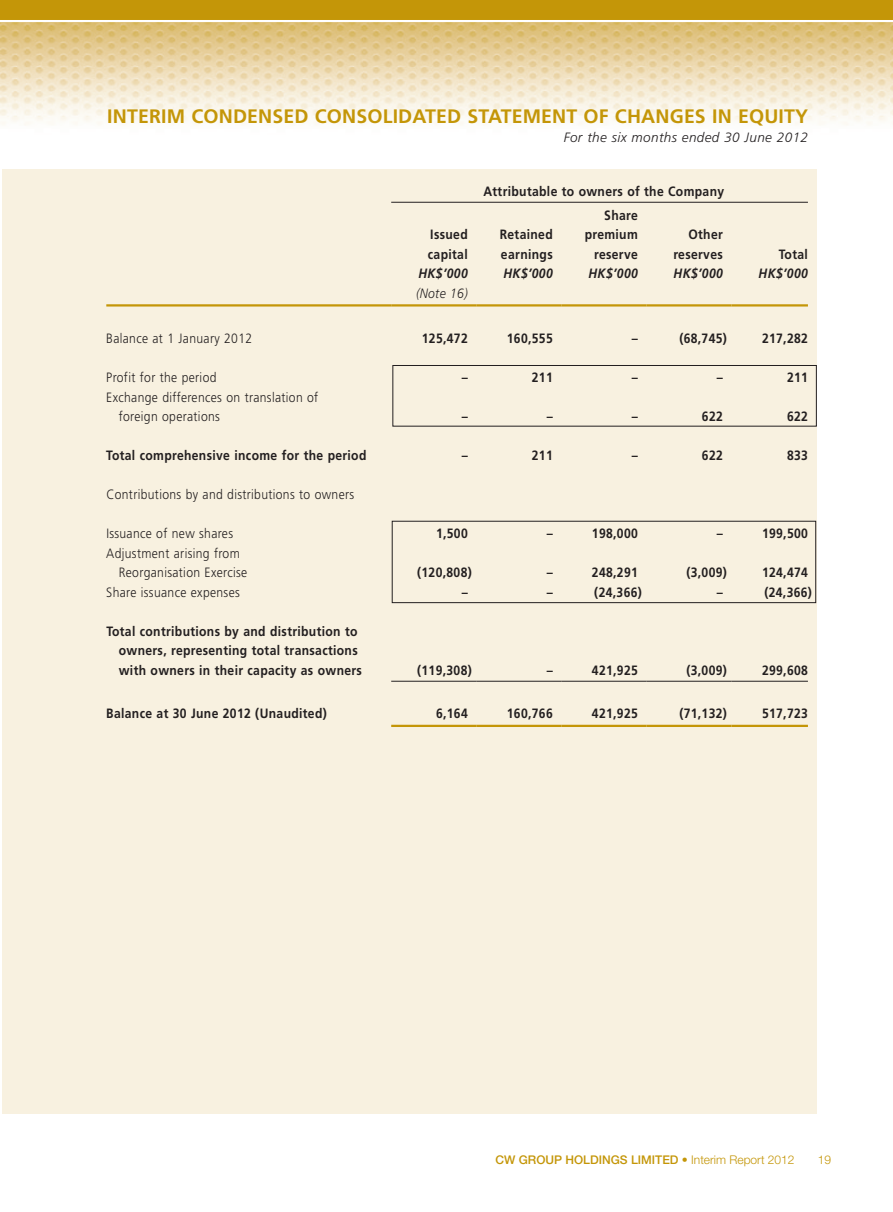
<style>
.page{position:relative;width:893px;height:1212px;background:#fff}
.page>*{position:absolute;margin:0;border:0;box-sizing:border-box;transform-origin:0 0}
.t1{font:700 19.5px "Frutiger LT Std";letter-spacing:.01em;color:#c49608}
.t2{font:700 13.5px/19.5px "Frutiger LT Std";letter-spacing:.03em;color:#231f20;scale:.9 1}
.t3{font:300 13.5px/19.5px "Frutiger LT Std";letter-spacing:.03em;color:#231f20;scale:.9 1}
.t4{font:italic 700 13.5px "Frutiger LT Std";letter-spacing:.03em;color:#231f20;scale:.9 1}
.t5{font:italic 300 13.5px "Frutiger LT Std";letter-spacing:.03em;color:#231f20}
.t6{font:italic 300 13.5px "Frutiger LT Std";letter-spacing:.03em;color:#231f20;scale:.9 1}
.t7{font:500 12px "Helvetica Neue LT Std";color:#c49608}
.t8{font:300 12px "Helvetica Neue LT Std";color:#c49608}
.s1{font-weight:300}
</style>
<div class="page">
<img style="left:0;top:22px;width:893px;height:157px">
<div style="left:0;top:0;width:893px;height:21px;background:#c49608"></div>
<div style="left:2px;top:170px;width:814px;height:944px;background:#f8f1e0"></div>
<hr style="left:0;top:20px;width:893px;height:2px;background:#fff">
<hr style="left:391px;top:202px;width:417px;height:1px;background:#231f20">
<hr style="left:106px;top:304px;width:285px;height:2px;background:#c49608">
<hr style="left:391px;top:304px;width:85px;height:2px;background:#c49608">
<hr style="left:476px;top:304px;width:85px;height:2px;background:#c49608">
<hr style="left:561px;top:304px;width:85px;height:2px;background:#c49608">
<hr style="left:646px;top:304px;width:85px;height:2px;background:#c49608">
<hr style="left:731px;top:304px;width:77px;height:2px;background:#c49608">
<hr style="left:391px;top:681px;width:85px;height:1px;background:#231f20">
<hr style="left:476px;top:681px;width:85px;height:1px;background:#231f20">
<hr style="left:561px;top:681px;width:85px;height:1px;background:#231f20">
<hr style="left:646px;top:681px;width:85px;height:1px;background:#231f20">
<hr style="left:731px;top:681px;width:77px;height:1px;background:#231f20">
<hr style="left:391px;top:725px;width:85px;height:2px;background:#c49608">
<hr style="left:476px;top:725px;width:85px;height:2px;background:#c49608">
<hr style="left:561px;top:725px;width:85px;height:2px;background:#c49608">
<hr style="left:646px;top:725px;width:85px;height:2px;background:#c49608">
<hr style="left:731px;top:725px;width:77px;height:2px;background:#c49608">
<div style="left:392px;top:365px;width:425px;height:61px;border:1px solid #231f20"></div>
<div style="left:392px;top:521px;width:424px;height:82px;border:1px solid #231f20"></div>
<h1 class="t1" style="left:107px;top:104px;width:702px">INTERIM CONDENSED CONSOLIDATED STATEMENT OF CHANGES IN EQUITY</h1>
<p class="t5" style="left:564px;top:130px;width:246px">For the six months ended 30 June 2012</p>
<p class="t2" style="left:483px;top:181px;width:269px">Attributable to owners of the Company</p>
<p class="t2" style="left:428px;top:225px;width:46px">Issued capital</p>
<p class="t2" style="left:500px;top:225px;width:60px">Retained earnings</p>
<p class="t2" style="left:585px;top:205px;width:61px;text-align:right">Share premium reserve</p>
<p class="t2" style="left:673px;top:225px;width:56px;text-align:right">Other reserves</p>
<p class="t2" style="left:779px;top:244px;width:34px">Total</p>
<p class="t4" style="left:418px;top:266px;width:56px">HK$’000</p>
<p class="t4" style="left:503px;top:266px;width:56px">HK$’000</p>
<p class="t4" style="left:588px;top:266px;width:56px">HK$’000</p>
<p class="t4" style="left:674px;top:266px;width:56px">HK$’000</p>
<p class="t4" style="left:759px;top:266px;width:56px">HK$’000</p>
<p class="t6" style="left:416px;top:285px;width:59px">(Note 16)</p>
<p class="t3" style="left:106px;top:329px;width:164px">Balance at 1 January 2012</p>
<p class="t2" style="left:422px;top:329px;width:53px">125,472</p>
<p class="t2" style="left:507px;top:329px;width:53px">160,555</p>
<p class="t2" style="left:632px;top:329px;width:8px">–</p>
<p class="t2" style="left:679px;top:329px;width:54px">(68,745)</p>
<p class="t2" style="left:762px;top:329px;width:53px">217,282</p>
<p class="t3" style="left:106px;top:368px;width:124px">Profit for the period</p>
<p class="t2" style="left:462px;top:368px;width:8px">–</p>
<p class="t2" style="left:532px;top:368px;width:25px">211</p>
<p class="t2" style="left:632px;top:368px;width:8px">–</p>
<p class="t2" style="left:717px;top:368px;width:8px">–</p>
<p class="t2" style="left:787px;top:368px;width:25px">211</p>
<p class="t3" style="left:119px;top:387px;width:223px;text-indent:-12px">Exchange differences on translation of foreign operations</p>
<p class="t2" style="left:462px;top:407px;width:8px">–</p>
<p class="t2" style="left:547px;top:407px;width:8px">–</p>
<p class="t2" style="left:632px;top:407px;width:8px">–</p>
<p class="t2" style="left:702px;top:407px;width:25px">622</p>
<p class="t2" style="left:787px;top:407px;width:25px">622</p>
<p class="t2" style="left:106px;top:446px;width:291px">Total comprehensive income for the period</p>
<p class="t2" style="left:462px;top:446px;width:8px">–</p>
<p class="t2" style="left:532px;top:446px;width:25px">211</p>
<p class="t2" style="left:632px;top:446px;width:8px">–</p>
<p class="t2" style="left:702px;top:446px;width:25px">622</p>
<p class="t2" style="left:787px;top:446px;width:25px">833</p>
<p class="t3" style="left:106px;top:485px;width:277px">Contributions by and distributions to owners</p>
<p class="t3" style="left:106px;top:524px;width:142px">Issuance of new shares</p>
<p class="t2" style="left:436px;top:524px;width:37px">1,500</p>
<p class="t2" style="left:547px;top:524px;width:8px">–</p>
<p class="t2" style="left:592px;top:524px;width:53px">198,000</p>
<p class="t2" style="left:717px;top:524px;width:8px">–</p>
<p class="t2" style="left:762px;top:524px;width:53px">199,500</p>
<p class="t3" style="left:119px;top:543px;width:144px;text-indent:-12px">Adjustment arising from<br>Reorganisation Exercise</p>
<p class="t2" style="left:417px;top:563px;width:62px">(120,808)</p>
<p class="t2" style="left:547px;top:563px;width:8px">–</p>
<p class="t2" style="left:592px;top:563px;width:53px">248,291</p>
<p class="t2" style="left:686px;top:563px;width:47px">(3,009)</p>
<p class="t2" style="left:762px;top:563px;width:53px">124,474</p>
<p class="t3" style="left:106px;top:582px;width:150px">Share issuance expenses</p>
<p class="t2" style="left:462px;top:582px;width:8px">–</p>
<p class="t2" style="left:547px;top:582px;width:8px">–</p>
<p class="t2" style="left:594px;top:582px;width:54px">(24,366)</p>
<p class="t2" style="left:717px;top:582px;width:8px">–</p>
<p class="t2" style="left:764px;top:582px;width:54px">(24,366)</p>
<p class="t2" style="left:119px;top:621px;width:272px;text-indent:-12px">Total contributions by and distribution to owners, representing total transactions with owners in their capacity as owners</p>
<p class="t2" style="left:417px;top:660px;width:62px">(119,308)</p>
<p class="t2" style="left:547px;top:660px;width:8px">–</p>
<p class="t2" style="left:592px;top:660px;width:53px">421,925</p>
<p class="t2" style="left:686px;top:660px;width:47px">(3,009)</p>
<p class="t2" style="left:762px;top:660px;width:53px">299,608</p>
<p class="t2" style="left:106px;top:704px;width:247px">Balance at 30 June 2012 (Unaudited)</p>
<p class="t2" style="left:436px;top:704px;width:37px">6,164</p>
<p class="t2" style="left:507px;top:704px;width:53px">160,766</p>
<p class="t2" style="left:592px;top:704px;width:53px">421,925</p>
<p class="t2" style="left:679px;top:704px;width:54px">(71,132)</p>
<p class="t2" style="left:762px;top:704px;width:53px">517,723</p>
<p class="t7" style="left:495px;top:1153px;width:301px">CW GROUP HOLDINGS LIMITED <span class="s1">• Interim Report 2012</span></p>
<p class="t8" style="left:818px;top:1152px;width:15px">19</p>
</div>
